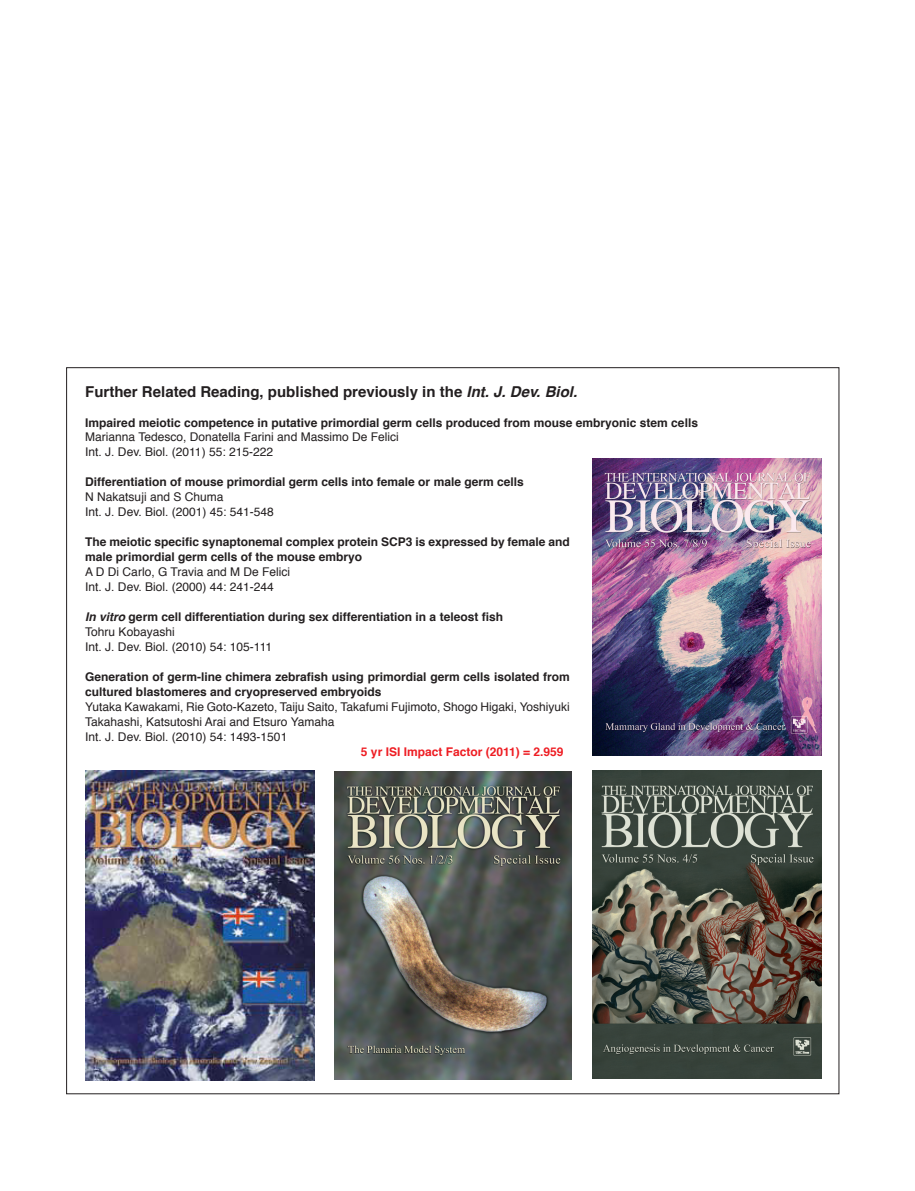
<style>
.page{position:relative;width:915px;height:1191px;background:#fff}
.page>*{position:absolute;margin:0;border:0;box-sizing:border-box;transform-origin:0 0}
._0-TitleSmall-2{font:700 15px "Helvetica";color:#231f20}
._0-RelatedArticles{font:700 12px/15px "Helvetica";color:#231f20}
._0-RelatedArticles-2{font:12px/15px "Helvetica";color:#231f20}
._0-TitleSmall-2-2{font:700 12px "Helvetica";color:#ee1d23}
.s1{font-style:italic}
</style>
<div class="page">
<img style="left:592px;top:770px;width:229px;height:308px">
<img style="left:592px;top:458px;width:229px;height:297px">
<img style="left:334px;top:771px;width:237px;height:308px">
<img style="left:85px;top:770px;width:229px;height:311px">
<p class="_0-TitleSmall-2" style="left:85px;top:379px;width:493px">Further Related Reading, published previously in the <span class="s1">Int. J. Dev. Biol.</span></p>
<p class="_0-RelatedArticles" style="left:85px;top:415px;width:614px">Impaired meiotic competence in putative primordial germ cells produced from mouse embryonic stem cells</p>
<p class="_0-RelatedArticles-2" style="left:85px;top:430px;width:315px">Marianna Tedesco, Donatella Farini and Massimo De Felici</p>
<p class="_0-RelatedArticles-2" style="left:85px;top:445px;width:189px">Int. J. Dev. Biol. (2011) 55: 215-222</p>
<p class="_0-RelatedArticles" style="left:85px;top:475px;width:440px">Differentiation of mouse primordial germ cells into female or male germ cells</p>
<p class="_0-RelatedArticles-2" style="left:85px;top:490px;width:140px">N Nakatsuji and S Chuma</p>
<p class="_0-RelatedArticles-2" style="left:85px;top:505px;width:190px">Int. J. Dev. Biol. (2001) 45: 541-548</p>
<p class="_0-RelatedArticles" style="left:85px;top:535px;width:486px">The meiotic specific synaptonemal complex protein SCP3 is expressed by female and male primordial germ cells of the mouse embryo</p>
<p class="_0-RelatedArticles-2" style="left:85px;top:565px;width:206px">A D Di Carlo, G Travia and M De Felici</p>
<p class="_0-RelatedArticles-2" style="left:85px;top:580px;width:190px">Int. J. Dev. Biol. (2000) 44: 241-244</p>
<p class="_0-RelatedArticles" style="left:85px;top:610px;width:419px"><span class="s1">In vitro</span> germ cell differentiation during sex differentiation in a teleost fish</p>
<p class="_0-RelatedArticles-2" style="left:85px;top:625px;width:91px">Tohru Kobayashi</p>
<p class="_0-RelatedArticles-2" style="left:85px;top:640px;width:188px">Int. J. Dev. Biol. (2010) 54: 105-111</p>
<p class="_0-RelatedArticles" style="left:85px;top:670px;width:486px">Generation of germ-line chimera zebrafish using primordial germ cells isolated from cultured blastomeres and cryopreserved embryoids</p>
<p class="_0-RelatedArticles-2" style="left:85px;top:700px;width:486px">Yutaka Kawakami, Rie Goto-Kazeto, Taiju Saito, Takafumi Fujimoto, Shogo Higaki, Yoshiyuki<br>Takahashi, Katsutoshi Arai and Etsuro Yamaha</p>
<p class="_0-RelatedArticles-2" style="left:85px;top:730px;width:203px">Int. J. Dev. Biol. (2010) 54: 1493-1501</p>
<p class="_0-TitleSmall-2-2" style="left:361px;top:742px;width:204px">5 yr ISI Impact Factor (2011) = 2.959</p>
</div>
